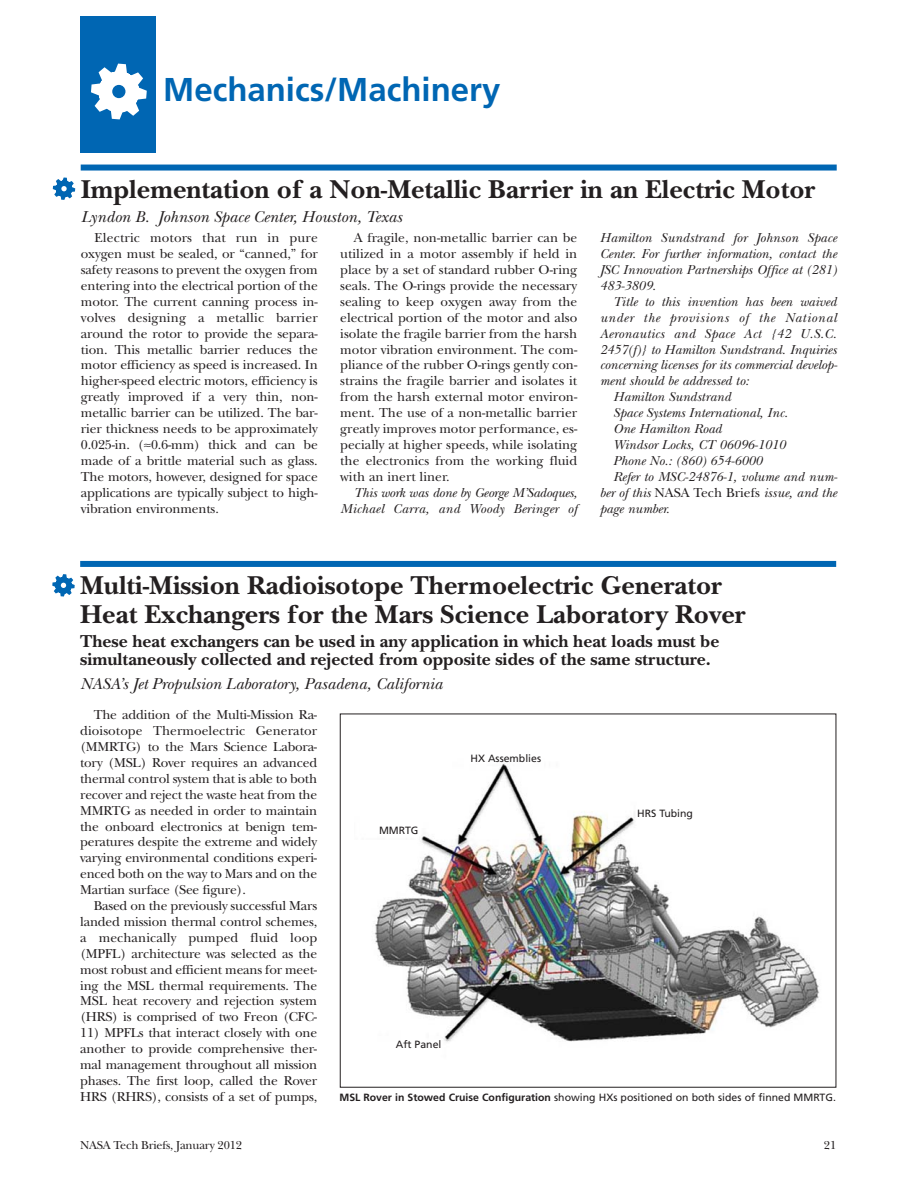
<style>
.page{position:relative;width:918px;height:1188px;background:#fff}
.page>*{position:absolute;margin:0;border:0;box-sizing:border-box;transform-origin:0 0}
.t1{font:700 33px "Frutiger";color:#0066b3}
.t2{font:700 27px/29.4px "New Baskerville";color:#231f20}
.t3{font:700 18px/18px "New Baskerville";color:#231f20}
.t4{font:italic 16.5px "New Baskerville";color:#231f20}
.t5{font:13.5px/15.9px "New Baskerville";letter-spacing:-.015em;color:#231f20;text-align:justify}
.t6{font:italic 13.5px/15.9px "New Baskerville";color:#231f20;text-align:right}
.t7{font:italic 13.5px "New Baskerville";letter-spacing:.05em;color:#231f20}
.t8{font:italic 13.5px "New Baskerville";letter-spacing:.02em;color:#231f20}
.t9{font:12px "New Baskerville";letter-spacing:-.015em;color:#231f20}
.t10{font:10.5px "Frutiger";color:#231f20}
.s1{font-style:normal}
.s2{font-weight:700}
</style>
<div class="page">
<div style="left:81px;top:16px;width:75px;height:137px;background:#0066b3"></div>
<svg style="left:91px;top:64px;width:56px;height:55px"></svg>
<div style="left:112px;top:85px;width:13px;height:13px;background:#0066b3;border-radius:50%"></div>
<div style="left:81px;top:165px;width:756px;height:6px;background:#0066b3"></div>
<svg style="left:53px;top:177px;width:22px;height:23px"></svg>
<div style="left:80px;top:561px;width:756px;height:6px;background:#0066b3"></div>
<svg style="left:52px;top:574px;width:23px;height:23px"></svg>
<img style="left:374px;top:761px;width:445px;height:281px">
<h1 class="t1" style="left:163px;top:76px;width:339px">Mechanics/Machinery</h1>
<h2 class="t2" style="left:81px;top:177px;width:736px">Implementation of a Non-Metallic Barrier in an Electric Motor</h2>
<p class="t4" style="left:81px;top:210px;width:323px">Lyndon B. Johnson Space Center, Houston, Texas</p>
<p class="t5" style="left:81px;top:232px;width:238px;text-indent:14px">Electric motors that run in pure oxygen must be sealed, or “canned,” for safety reasons to prevent the oxygen from entering into the electrical portion of the motor. The current canning process in&shy;volves designing a metallic barrier around the rotor to provide the separa&shy;tion. This metallic barrier reduces the motor efficiency as speed is increased. In higher-speed electric motors, efficiency is greatly improved if a very thin, non&shy;metallic barrier can be utilized. The bar&shy;rier thickness needs to be approximately 0.025-in. (≈0.6-mm) thick and can be made of a brittle material such as glass.<br>The motors, however, designed for space applications are typically subject to high&shy;vibration environments.</p>
<p class="t5" style="left:340px;top:232px;width:238px;text-indent:14px">A fragile, non-metallic barrier can be utilized in a motor assembly if held in place by a set of standard rubber O-ring seals. The O-rings provide the necessary sealing to keep oxygen away from the electrical portion of the motor and also isolate the fragile barrier from the harsh motor vibration environment. The com&shy;pliance of the rubber O-rings gently con&shy;strains the fragile barrier and isolates it from the harsh external motor environ&shy;ment. The use of a non-metallic barrier greatly improves motor performance, es&shy;pecially at higher speeds, while isolating the electronics from the working fluid with an inert liner.</p>
<p class="t6" style="left:340px;top:486px;width:238px">This work was done by George M’Sadoques,<br>Michael Carra, and Woody Beringer of</p>
<p class="t6" style="left:600px;top:232px;width:238px;text-align:justify">Hamilton Sundstrand for Johnson Space Center. For further information, contact the JSC Innovation Partnerships Office at (281)<br>483-3809.</p>
<p class="t6" style="left:613px;top:295px;width:225px">Title to this invention has been waived</p>
<p class="t7" style="left:600px;top:313px;width:238px">under the provisions of the National</p>
<p class="t8" style="left:600px;top:329px;width:238px">Aeronautics and Space Act {42 U.S.C.</p>
<p class="t6" style="left:600px;top:343px;width:238px">2457(f)} to Hamilton Sundstrand. Inquiries</p>
<p class="t6" style="left:600px;top:359px;width:239px">concerning licenses for its commercial develop-</p>
<p class="t6" style="left:600px;top:375px;width:151px">ment should be addressed to:</p>
<p class="t6" style="left:613px;top:391px;width:119px">Hamilton Sundstrand</p>
<p class="t6" style="left:613px;top:407px;width:176px">Space Systems International, Inc.</p>
<p class="t6" style="left:613px;top:422px;width:110px">One Hamilton Road</p>
<p class="t6" style="left:613px;top:438px;width:174px">Windsor Locks, CT 06096-1010</p>
<p class="t6" style="left:613px;top:454px;width:150px">Phone No.: (860) 654-6000</p>
<p class="t6" style="left:613px;top:470px;width:226px">Refer to MSC-24876-1, volume and num-</p>
<p class="t6" style="left:600px;top:486px;width:238px">ber of this <span class="s1">NASA Tech Briefs</span> issue, and the</p>
<p class="t6" style="left:600px;top:502px;width:71px">page number.</p>
<h2 class="t2" style="left:80px;top:574px;width:667px">Multi-Mission Radioisotope Thermoelectric Generator<br>Heat Exchangers for the Mars Science Laboratory Rover</h2>
<h3 class="t3" style="left:80px;top:635px;width:641px">These heat exchangers can be used in any application in which heat loads must be simultaneously collected and rejected from opposite sides of the same structure.</h3>
<p class="t4" style="left:80px;top:678px;width:364px">NASA’s Jet Propulsion Laboratory, Pasadena, California</p>
<p class="t5" style="left:80px;top:709px;width:239px;text-indent:14px">The addition of the Multi-Mission Ra&shy;dioisotope Thermoelectric Generator (MMRTG) to the Mars Science Labora&shy;tory (MSL) Rover requires an advanced thermal control system that is able to both recover and reject the waste heat from the MMRTG as needed in order to maintain the onboard electronics at benign tem&shy;peratures despite the extreme and widely varying environmental conditions experi&shy;enced both on the way to Mars and on the Martian surface (See figure).</p>
<p class="t5" style="left:80px;top:899px;width:239px;text-indent:14px">Based on the previously successful Mars landed mission thermal control schemes, a mechanically pumped fluid loop (MPFL) architecture was selected as the most robust and efficient means for meet&shy;ing the MSL thermal requirements. The MSL heat recovery and rejection system (HRS) is comprised of two Freon (CFC-</p>
<p class="t5" style="left:80px;top:1027px;width:239px">11) MPFLs that interact closely with one another to provide comprehensive ther&shy;mal management throughout all mission phases. The first loop, called the Rover HRS (RHRS), consists of a set of pumps,</p>
<p class="t10" style="left:379px;top:826px;width:41px">MMRTG</p>
<p class="t10" style="left:471px;top:754px;width:72px">HX Assemblies</p>
<p class="t10" style="left:396px;top:1041px;width:47px">Aft Panel</p>
<p class="t10" style="left:637px;top:810px;width:57px">HRS Tubing</p>
<p class="t10" style="left:339px;top:1093px;width:498px"><span class="s2">MSL Rover in Stowed Cruise Configuration</span> showing HXs positioned on both sides of finned MMRTG.</p>
<p class="t9" style="left:80px;top:1140px;width:163px">NASA Tech Briefs, January 2012</p>
<p class="t9" style="left:824px;top:1140px;width:14px">21</p>
</div>
